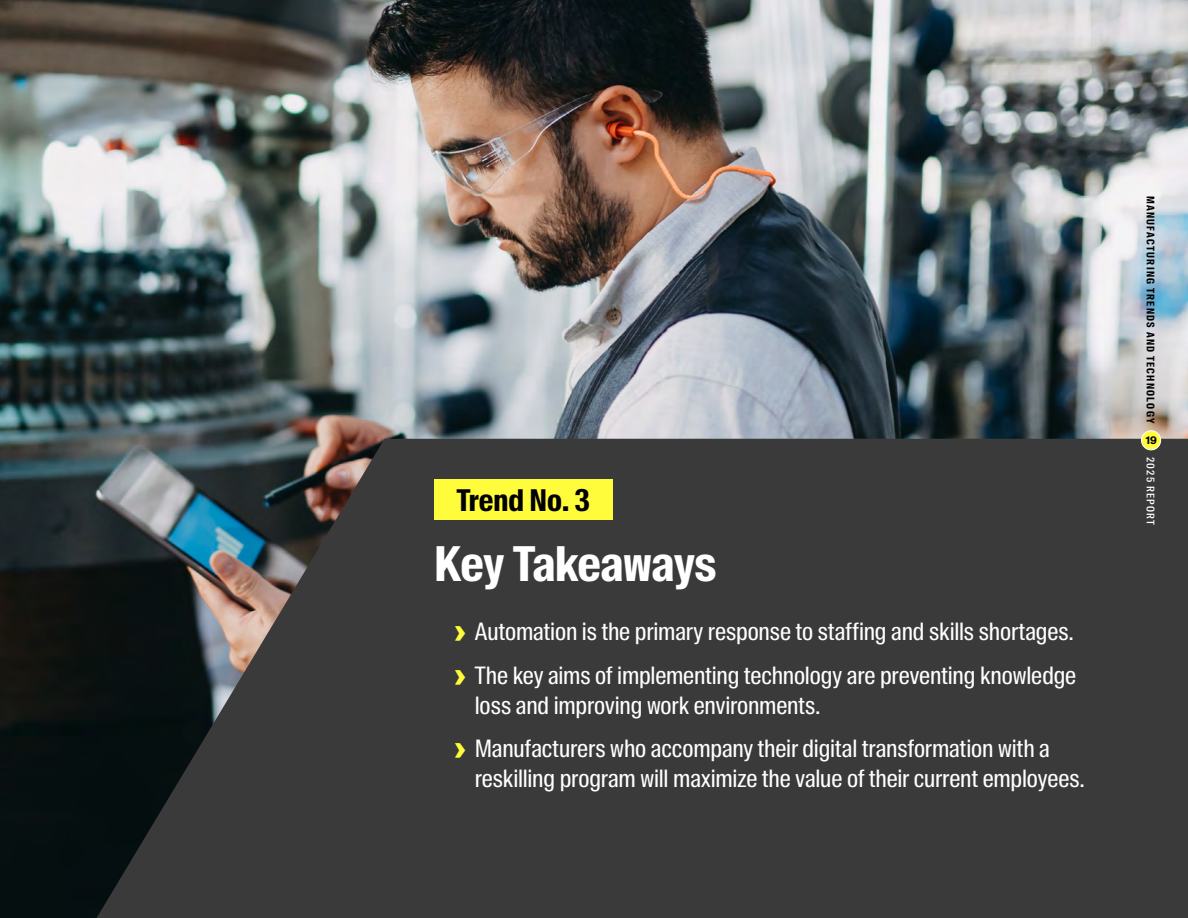
<style>
.page{position:relative;width:1188px;height:918px;background:#fff}
.page>*{position:absolute;margin:0;border:0;box-sizing:border-box;transform-origin:0 0}
.t1{font:700 48px "Suisse Intl Cond";letter-spacing:-.01em;color:#fff}
.t2{font:700 30px "Suisse Intl Cond";color:#000}
.t3{font:24px/43.5px "Suisse Intl Cond";letter-spacing:-.005em;color:#fff}
.t4{font:700 10.5px "Suisse Intl Cond";letter-spacing:.115em;color:#000}
.t5{font:500 10.5px "Suisse Intl Cond";letter-spacing:.115em;color:#fff}
.t6{font:700 10.5px "Suisse Intl";color:#000}
.s1{font-family:"Suisse Intl";font-weight:700;font-size:31.5px;color:#fffc3b}
</style>
<div class="page">
<img style="left:0;top:0;width:1188px;height:918px">
<svg style="left:97px;top:439px;width:1091px;height:479px;background:#3a3b3b"></svg>
<div style="left:434px;top:479px;width:178px;height:41px;background:#fffc3b"></div>
<div style="left:1141px;top:431px;width:20px;height:19px;background:#fffc3b;border-radius:50%"></div>
<div style="left:1141px;top:430px;width:20px;height:20px;border:1px solid #fff;border-radius:50%"></div>
<p class="t2" style="left:456px;top:483px;width:135px">Trend No. 3</p>
<h1 class="t1" style="left:434px;top:536px;width:284px">Key Takeaways</h1>
<p class="t3" style="left:454px;top:610px;width:623px"><span class="s1">›</span> Automation is the primary response to staffing and skills shortages. <span class="s1">›</span> The key aims of implementing technology are preventing knowledge</p>
<p class="t3" style="left:454px;top:684px;width:597px;text-indent:20px">loss and improving work environments.<br><span class="s1">›</span> Manufacturers who accompany their digital transformation with a</p>
<p class="t3" style="left:475px;top:757px;width:612px">reskilling program will maximize the value of their current employees.</p>
<p class="t4" style="left:1157px;top:196px;width:229px;rotate:90deg">MANUFACTURING TRENDS AND TECHNOLOGY</p>
<p class="t6" style="left:1146px;top:434px;width:13px">19</p>
<p class="t5" style="left:1157px;top:457px;width:70px;rotate:90deg">2025 REPORT</p>
</div>
